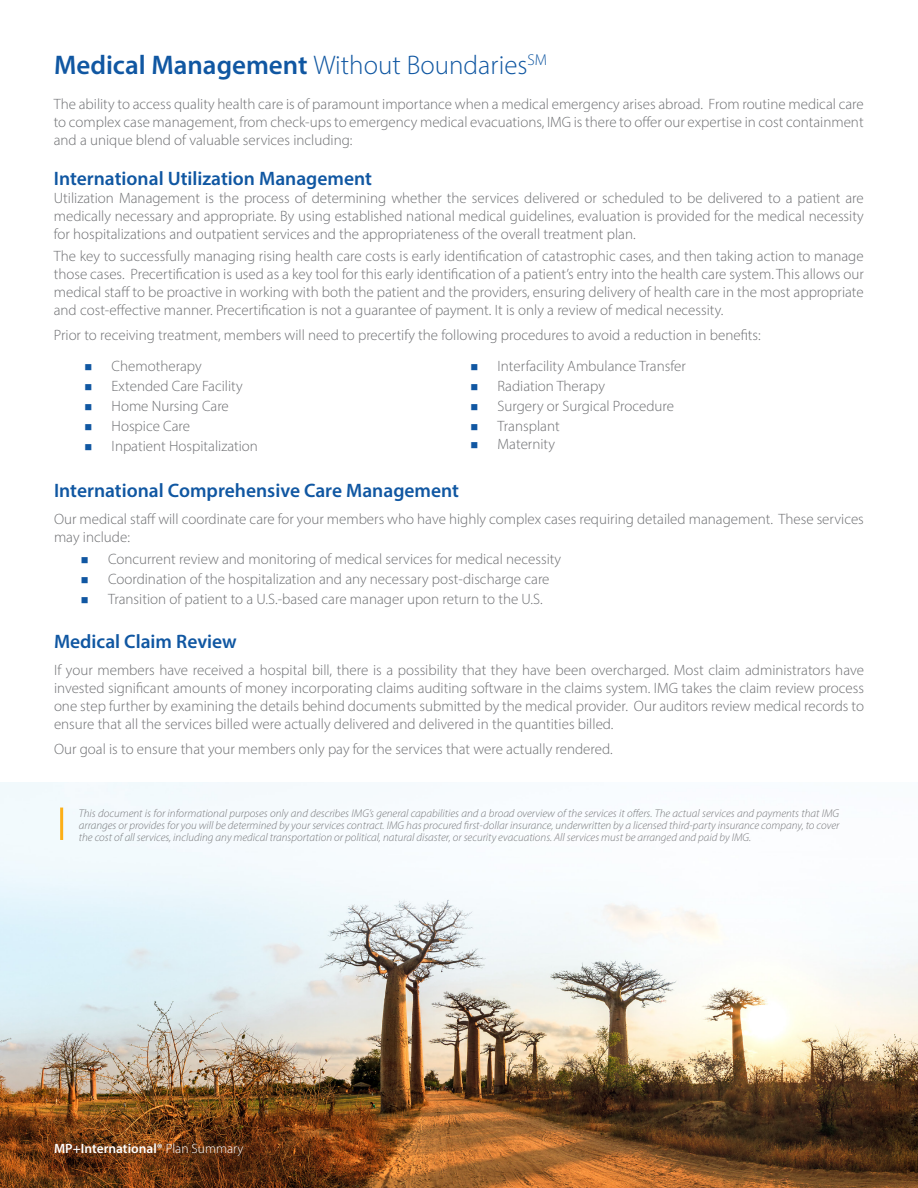
<style>
.page{position:relative;width:918px;height:1188px;background:#fff}
.page>*{position:absolute;margin:0;border:0;box-sizing:border-box;transform-origin:0 0}
.t1{font:600 27px "Myriad Pro";color:#1057a2}
.t2{font:600 19.5px "Myriad Pro";color:#1057a2}
.t3{font:300 15px/18px "Myriad Pro";color:#6d6e71;text-align:justify}
.t4{font:600 13.5px "Myriad Pro";color:#fff}
.t5{font:italic 300 11.25px/12px "Myriad Pro";color:#77787b;text-align:justify}
.s1{font-weight:300}
</style>
<div class="page">
<img style="left:0;top:782px;width:918px;height:406px">
<hr style="left:60px;top:808px;width:3px;height:32px;background:#fcaf17">
<h1 class="t1" style="left:54px;top:48px;width:495px">Medical Management <span class="s1">Without Boundaries</span><sup>SM</sup></h1>
<p class="t3" style="left:54px;top:95px;width:812px">The ability to access quality health care is of paramount importance when a medical emergency arises abroad. From routine medical care to complex case management, from check-ups to emergency medical evacuations, IMG is there to offer our expertise in cost containment and a unique blend of valuable services including:</p>
<h2 class="t2" style="left:54px;top:166px;width:320px">International Utilization Management</h2>
<p class="t3" style="left:54px;top:189px;width:812px">Utilization Management is the process of determining whether the services delivered or scheduled to be delivered to a patient are medically necessary and appropriate. By using established national medical guidelines, evaluation is provided for the medical necessity for hospitalizations and outpatient services and the appropriateness of the overall treatment plan.</p>
<p class="t3" style="left:54px;top:247px;width:811px">The key to successfully managing rising health care costs is early identification of catastrophic cases, and then taking action to manage those cases. Precertification is used as a key tool for this early identification of a patient’s entry into the health care system. This allows our medical staff to be proactive in working with both the patient and the providers, ensuring delivery of health care in the most appropriate and cost-effective manner. Precertification is not a guarantee of payment. It is only a review of medical necessity.</p>
<p class="t3" style="left:54px;top:326px;width:709px">Prior to receiving treatment, members will need to precertify the following procedures to avoid a reduction in benefits:</p>
<p class="t3" style="left:112px;top:355px;width:148px;line-height:20.1px;text-align:left">Chemotherapy<br>Extended Care Facility<br>Home Nursing Care<br>Hospice Care<br>Inpatient Hospitalization</p>
<p class="t3" style="left:498px;top:355px;width:190px;line-height:20.1px;text-align:left">Interfacility Ambulance Transfer<br>Radiation Therapy<br>Surgery or Surgical Procedure<br>Transplant</p>
<p class="t3" style="left:498px;top:435px;width:59px">Maternity</p>
<h2 class="t2" style="left:54px;top:478px;width:407px">International Comprehensive Care Management</h2>
<p class="t3" style="left:54px;top:510px;width:811px">Our medical staff will coordinate care for your members who have highly complex cases requiring detailed management. These services may include:</p>
<p class="t3" style="left:108px;top:549px;width:455px;line-height:20.1px;text-align:left">Concurrent review and monitoring of medical services for medical necessity<br>Coordination of the hospitalization and any necessary post-discharge care<br>Transition of patient to a U.S.-based care manager upon return to the U.S.</p>
<h2 class="t2" style="left:54px;top:629px;width:184px">Medical Claim Review</h2>
<p class="t3" style="left:54px;top:661px;width:812px">If your members have received a hospital bill, there is a possibility that they have been overcharged. Most claim administrators have invested significant amounts of money incorporating claims auditing software in the claims system. IMG takes the claim review process one step further by examining the details behind documents submitted by the medical provider. Our auditors review medical records to ensure that all the services billed were actually delivered and delivered in the quantities billed.</p>
<p class="t3" style="left:54px;top:740px;width:560px">Our goal is to ensure that your members only pay for the services that were actually rendered.</p>
<p class="t5" style="left:79px;top:807px;width:762px">This document is for informational purposes only and describes IMG’s general capabilities and a broad overview of the services it offers. The actual services and payments that IMG arranges or provides for you will be determined by your services contract. IMG has procured first-dollar insurance, underwritten by a licensed third-party insurance company, to cover the cost of all services, including any medical transportation or political, natural disaster, or security evacuations. All services must be arranged and paid by IMG.</p>
<p class="t4" style="left:54px;top:1140px;width:191px">MP+International® <span class="s1">Plan Summary</span></p>
</div>
